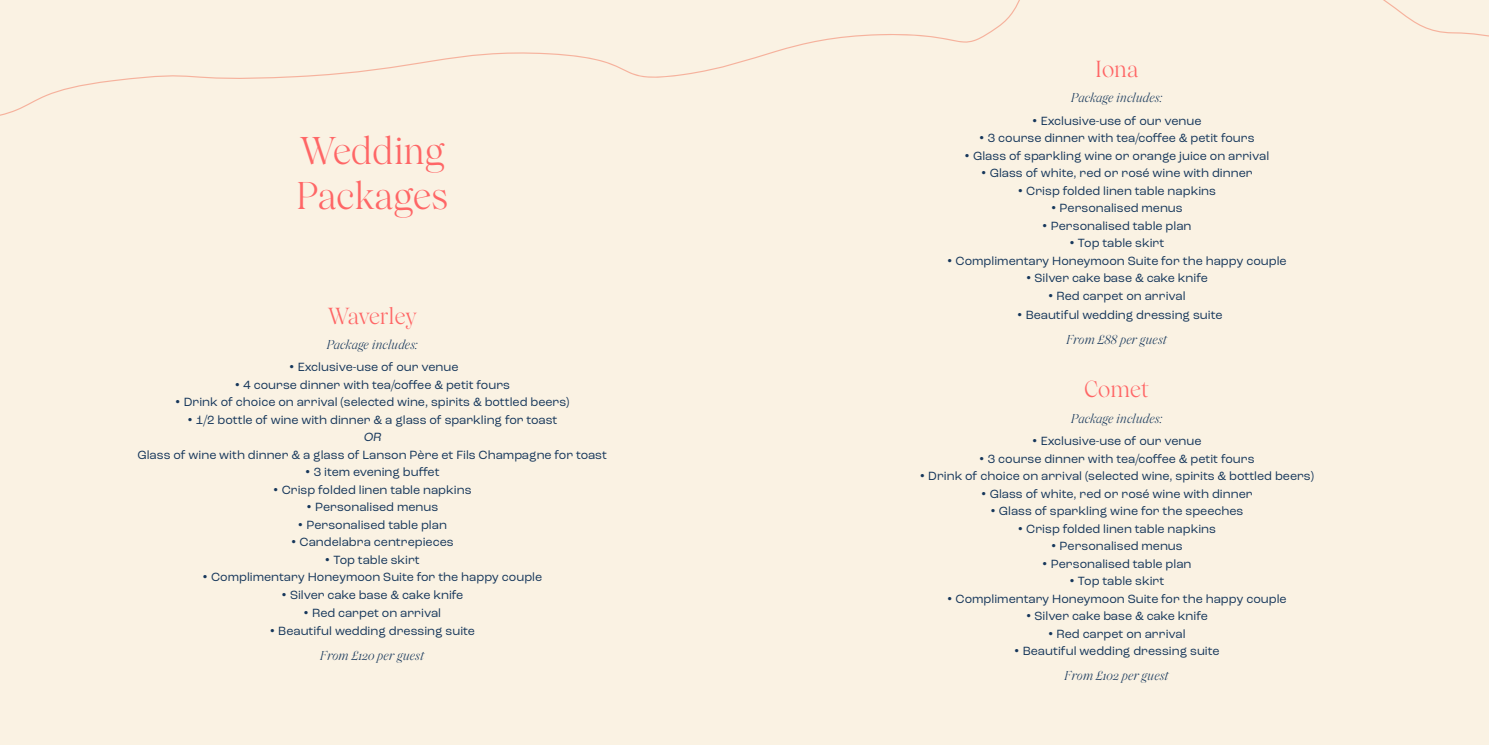
<style>
.page{position:relative;width:1489px;height:745px;background:#fff}
.page>*{position:absolute;margin:0;border:0;box-sizing:border-box;transform-origin:0 0}
.t1{font:37.5px/45px "Wulkan Display";color:#f66}
.t2{font:22.5px "Wulkan Display";color:#f66}
.t3{font:12.5px/17.5px "Roc Grotesk";color:#16375b;text-align:center}
.t4{font:italic 12.5px "Wulkan Display";color:#16375b}
.s1{font-family:"Gotham"}
</style>
<div class="page">
<div style="left:0;top:0;width:1488px;height:744px;background:#faf2e3"></div>
<svg style="left:0;top:33px;width:1488px;height:83px"></svg>
<svg style="left:0;top:0;width:1470px;height:40px"></svg>
<h1 class="t1" style="left:296px;top:129px;width:153px">Wedding<br>Packages</h1>
<h2 class="t2" style="left:328px;top:302px;width:90px">Waverley</h2>
<p class="t4" style="left:327px;top:336px;width:92px">Package includes:</p>
<p class="t3" style="left:289px;top:358px;width:171px"><span class="s1">•</span> Exclusive-use of our venue</p>
<p class="t3" style="left:234px;top:375px;width:277px"><span class="s1">•</span> 4 course dinner with tea/coffee &amp; petit fours</p>
<p class="t3" style="left:175px;top:393px;width:396px"><span class="s1">•</span> Drink of choice on arrival (selected wine, spirits &amp; bottled beers)</p>
<p class="t3" style="left:137px;top:410px;width:471px"><span class="s1">•</span> 1/2 bottle of wine with dinner &amp; a glass of sparkling for toast<br>OR<br>Glass of wine with dinner &amp; a glass of Lanson Père et Fils Champagne for toast</p>
<p class="t3" style="left:305px;top:463px;width:136px"><span class="s1">•</span> 3 item evening buffet</p>
<p class="t3" style="left:273px;top:480px;width:200px"><span class="s1">•</span> Crisp folded linen table napkins</p>
<p class="t3" style="left:306px;top:498px;width:134px"><span class="s1">•</span> Personalised menus</p>
<p class="t3" style="left:297px;top:515px;width:151px"><span class="s1">•</span> Personalised table plan</p>
<p class="t3" style="left:291px;top:533px;width:164px"><span class="s1">•</span> Candelabra centrepieces</p>
<p class="t3" style="left:324px;top:550px;width:97px"><span class="s1">•</span> Top table skirt</p>
<p class="t3" style="left:202px;top:568px;width:341px"><span class="s1">•</span> Complimentary Honeymoon Suite for the happy couple</p>
<p class="t3" style="left:281px;top:585px;width:184px"><span class="s1">•</span> Silver cake base &amp; cake knife</p>
<p class="t3" style="left:303px;top:603px;width:139px"><span class="s1">•</span> Red carpet on arrival</p>
<p class="t3" style="left:269px;top:622px;width:207px"><span class="s1">•</span> Beautiful wedding dressing suite</p>
<p class="t4" style="left:320px;top:648px;width:106px">From £120 per guest</p>
<h2 class="t2" style="left:1095px;top:56px;width:45px">Iona</h2>
<p class="t4" style="left:1071px;top:90px;width:92px">Package includes:</p>
<p class="t3" style="left:1031px;top:112px;width:171px"><span class="s1">•</span> Exclusive-use of our venue</p>
<p class="t3" style="left:978px;top:129px;width:277px"><span class="s1">•</span> 3 course dinner with tea/coffee &amp; petit fours</p>
<p class="t3" style="left:964px;top:147px;width:306px"><span class="s1">•</span> Glass of sparkling wine or orange juice on arrival</p>
<p class="t3" style="left:980px;top:164px;width:273px"><span class="s1">•</span> Glass of white, red or rosé wine with dinner</p>
<p class="t3" style="left:1017px;top:182px;width:200px"><span class="s1">•</span> Crisp folded linen table napkins</p>
<p class="t3" style="left:1050px;top:199px;width:134px"><span class="s1">•</span> Personalised menus</p>
<p class="t3" style="left:1041px;top:217px;width:151px"><span class="s1">•</span> Personalised table plan</p>
<p class="t3" style="left:1069px;top:234px;width:97px"><span class="s1">•</span> Top table skirt</p>
<p class="t3" style="left:946px;top:252px;width:341px"><span class="s1">•</span> Complimentary Honeymoon Suite for the happy couple</p>
<p class="t3" style="left:1025px;top:269px;width:184px"><span class="s1">•</span> Silver cake base &amp; cake knife</p>
<p class="t3" style="left:1047px;top:287px;width:139px"><span class="s1">•</span> Red carpet on arrival</p>
<p class="t3" style="left:1016px;top:305px;width:207px"><span class="s1">•</span> Beautiful wedding dressing suite</p>
<p class="t4" style="left:1066px;top:331px;width:102px">From £88 per guest</p>
<h2 class="t2" style="left:1084px;top:376px;width:66px">Comet</h2>
<p class="t4" style="left:1071px;top:410px;width:92px">Package includes:</p>
<p class="t3" style="left:1031px;top:432px;width:171px"><span class="s1">•</span> Exclusive-use of our venue</p>
<p class="t3" style="left:978px;top:449px;width:277px"><span class="s1">•</span> 3 course dinner with tea/coffee &amp; petit fours</p>
<p class="t3" style="left:919px;top:467px;width:396px"><span class="s1">•</span> Drink of choice on arrival (selected wine, spirits &amp; bottled beers)</p>
<p class="t3" style="left:980px;top:484px;width:273px"><span class="s1">•</span> Glass of white, red or rosé wine with dinner</p>
<p class="t3" style="left:989px;top:502px;width:255px"><span class="s1">•</span> Glass of sparkling wine for the speeches</p>
<p class="t3" style="left:1017px;top:519px;width:200px"><span class="s1">•</span> Crisp folded linen table napkins</p>
<p class="t3" style="left:1050px;top:537px;width:134px"><span class="s1">•</span> Personalised menus</p>
<p class="t3" style="left:1041px;top:554px;width:151px"><span class="s1">•</span> Personalised table plan</p>
<p class="t3" style="left:1069px;top:572px;width:97px"><span class="s1">•</span> Top table skirt</p>
<p class="t3" style="left:946px;top:589px;width:341px"><span class="s1">•</span> Complimentary Honeymoon Suite for the happy couple</p>
<p class="t3" style="left:1025px;top:607px;width:184px"><span class="s1">•</span> Silver cake base &amp; cake knife</p>
<p class="t3" style="left:1047px;top:624px;width:139px"><span class="s1">•</span> Red carpet on arrival</p>
<p class="t3" style="left:1013px;top:642px;width:207px"><span class="s1">•</span> Beautiful wedding dressing suite</p>
<p class="t4" style="left:1064px;top:668px;width:106px">From £102 per guest</p>
</div>
